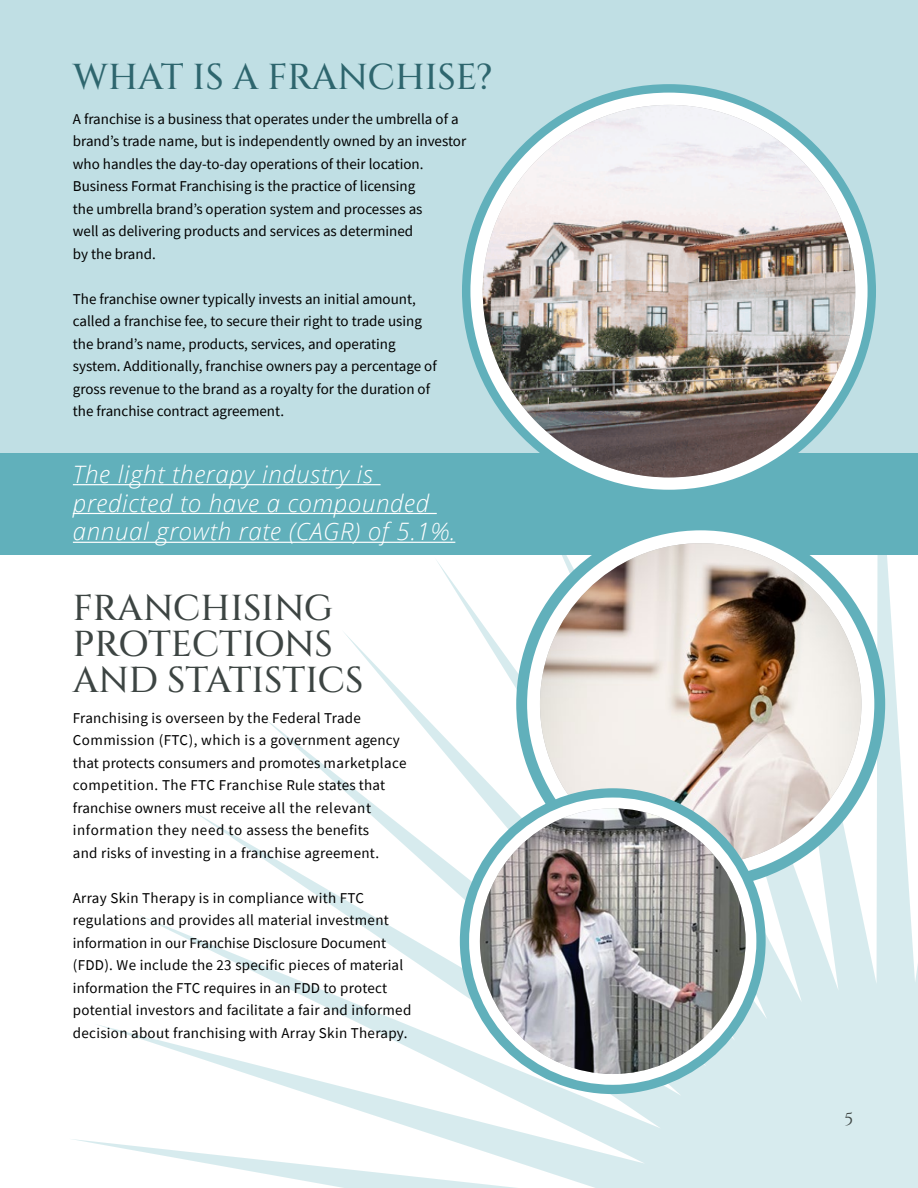
<style>
.page{position:relative;width:918px;height:1188px;background:#fff}
.page>*{position:absolute;margin:0;border:0;box-sizing:border-box;transform-origin:0 0}
.t1{font:500 36px/36px "Cinzel";color:#3d4543}
.t2{font:500 36px "Cinzel";color:#2e666e}
.t3{font:italic 300 24px/28.8px "Open Sans";letter-spacing:.03em;color:#fff}
.t4{font:18px "Cinzel";color:#3d4543}
.t5{font:15px/22.5px "Source Sans Pro";letter-spacing:.02em;color:#000}
.t6{font:15px/22.5px "Source Sans Pro";color:#000}
</style>
<div class="page">
<svg style="left:72px;top:555px;width:846px;height:633px"></svg>
<div style="left:0;top:0;width:918px;height:521px;background:#c0dfe4"></div>
<div style="left:0;top:454px;width:918px;height:101px;background:#61b0bb"></div>
<hr style="left:73px;top:484px;width:308px;height:1px;background:#fff">
<hr style="left:73px;top:513px;width:364px;height:1px;background:#fff">
<hr style="left:73px;top:542px;width:382px;height:1px;background:#fff">
<div style="left:462px;top:84px;width:414px;height:414px;background:#61b0bb;border-radius:50%"></div>
<div style="left:470px;top:93px;width:398px;height:397px;background:#fff;border-radius:50%"></div>
<img style="left:483px;top:105px;width:372px;height:372px;border-radius:186px">
<div style="left:516px;top:519px;width:369px;height:369px;background:#61b0bb;border-radius:50%"></div>
<div style="left:527px;top:530px;width:347px;height:348px;background:#fff;border-radius:50%"></div>
<img style="left:540px;top:543px;width:321px;height:322px;border-radius:161px">
<div style="left:460px;top:788px;width:306px;height:306px;background:#61b0bb;border-radius:50%"></div>
<div style="left:469px;top:798px;width:287px;height:287px;background:#fff;border-radius:50%"></div>
<img style="left:480px;top:808px;width:266px;height:266px;border-radius:133px">
<h1 class="t2" style="left:73px;top:54px;width:421px">WHAT IS A FRANCHISE?</h1>
<p class="t6" style="left:73px;top:107px;width:395px">A franchise is a business that operates under the umbrella of a brand’s trade name, but is independently owned by an investor who handles the day-to-day operations of their location.<br>Business Format Franchising is the practice of licensing<br>the umbrella brand’s operation system and processes as<br>well as delivering products and services as determined<br>by the brand.</p>
<p class="t6" style="left:73px;top:287px;width:365px">The franchise owner typically invests an initial amount, called a franchise fee, to secure their right to trade using the brand’s name, products, services, and operating system. Additionally, franchise owners pay a percentage of gross revenue to the brand as a royalty for the duration of the franchise contract agreement.</p>
<h2 class="t3" style="left:73px;top:459px;width:384px">The light therapy industry is predicted to have a compounded annual growth rate (CAGR) of 5.1%.</h2>
<h1 class="t1" style="left:73px;top:591px;width:292px">FRANCHISING<br>PROTECTIONS<br>AND STATISTICS</h1>
<p class="t5" style="left:73px;top:707px;width:335px">Franchising is overseen by the Federal Trade Commission (FTC), which is a government agency that protects consumers and promotes marketplace competition. The FTC Franchise Rule states that franchise owners must receive all the relevant information they need to assess the benefits<br>and risks of investing in a franchise agreement.</p>
<p class="t5" style="left:73px;top:887px;width:340px">Array Skin Therapy is in compliance with FTC regulations and provides all material investment information in our Franchise Disclosure Document (FDD). We include the 23 specific pieces of material information the FTC requires in an FDD to protect potential investors and facilitate a fair and informed decision about franchising with Array Skin Therapy.</p>
<p class="t4" style="left:844px;top:1107px;width:10px">5</p>
</div>
